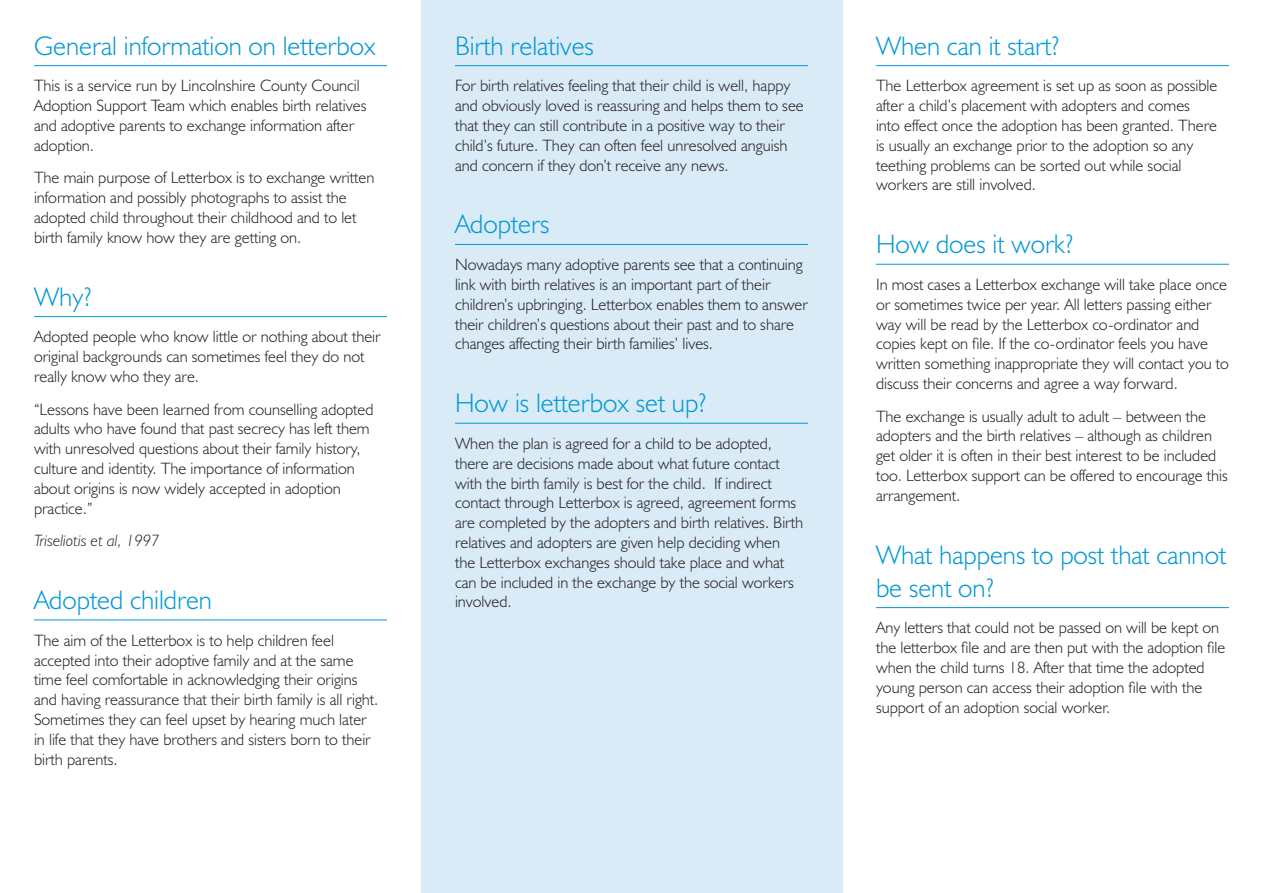
<style>
.page{position:relative;width:1263px;height:893px;background:#fff}
.page>*{position:absolute;margin:0;border:0;box-sizing:border-box;transform-origin:0 0}
.t1{font:300 27px/33px "Humanist 521 BT";color:#0298d5}
.Body_text{font:300 16.5px/19.8px "Humanist 521 BT";color:#231f20}
.Body_text-2{font:italic 300 16.5px "Humanist 521 BT";color:#231f20}
</style>
<div class="page">
<div style="left:421px;top:0;width:421px;height:893px;background:#d9ebf7"></div>
<hr style="left:34px;top:65px;width:353px;height:1px;background:#0298d5">
<hr style="left:34px;top:316px;width:353px;height:1px;background:#0298d5">
<hr style="left:34px;top:619px;width:353px;height:1px;background:#0298d5">
<hr style="left:455px;top:65px;width:353px;height:1px;background:#0298d5">
<hr style="left:455px;top:244px;width:353px;height:1px;background:#0298d5">
<hr style="left:455px;top:423px;width:353px;height:1px;background:#0298d5">
<hr style="left:876px;top:65px;width:353px;height:1px;background:#0298d5">
<hr style="left:876px;top:264px;width:353px;height:1px;background:#0298d5">
<hr style="left:876px;top:607px;width:353px;height:1px;background:#0298d5">
<p class="t1" style="left:34px;top:28px;width:343px">General information on letterbox</p>
<p class="Body_text" style="left:34px;top:76px;width:334px">This is a service run by Lincolnshire County Council Adoption Support Team which enables birth relatives and adoptive parents to exchange information after adoption.</p>
<p class="Body_text" style="left:34px;top:168px;width:342px">The main purpose of Letterbox is to exchange written information and possibly photographs to assist the adopted child throughout their childhood and to let birth family know how they are getting on.</p>
<p class="t1" style="left:34px;top:279px;width:60px">Why?</p>
<p class="Body_text" style="left:34px;top:327px;width:348px">Adopted people who know little or nothing about their original backgrounds can sometimes feel they do not really know who they are.</p>
<p class="Body_text" style="left:34px;top:399px;width:341px">“Lessons have been learned from counselling adopted adults who have found that past secrecy has left them with unresolved questions about their family history, culture and identity. The importance of information about origins is now widely accepted in adoption practice.”</p>
<p class="Body_text-2" style="left:34px;top:531px;width:127px">Triseliotis et al, 1997</p>
<p class="t1" style="left:34px;top:583px;width:179px">Adopted children</p>
<p class="Body_text" style="left:34px;top:630px;width:346px">The aim of the Letterbox is to help children feel accepted into their adoptive family and at the same time feel comfortable in acknowledging their origins and having reassurance that their birth family is all right.<br>Sometimes they can feel upset by hearing much later in life that they have brothers and sisters born to their birth parents.</p>
<p class="t1" style="left:455px;top:28px;width:140px">Birth relatives</p>
<p class="Body_text" style="left:455px;top:76px;width:350px">For birth relatives feeling that their child is well, happy and obviously loved is reassuring and helps them to see that they can still contribute in a positive way to their child’s future. They can often feel unresolved anguish and concern if they don’t receive any news.</p>
<p class="t1" style="left:455px;top:207px;width:96px">Adopters</p>
<p class="Body_text" style="left:455px;top:254px;width:354px">Nowadays many adoptive parents see that a continuing link with birth relatives is an important part of their children’s upbringing. Letterbox enables them to answer their children’s questions about their past and to share changes affecting their birth families’ lives.</p>
<p class="t1" style="left:455px;top:386px;width:253px">How is letterbox set up?</p>
<p class="Body_text" style="left:455px;top:433px;width:350px">When the plan is agreed for a child to be adopted, there are decisions made about what future contact with the birth family is best for the child. If indirect contact through Letterbox is agreed, agreement forms are completed by the adopters and birth relatives. Birth relatives and adopters are given help deciding when the Letterbox exchanges should take place and what can be included in the exchange by the social workers involved.</p>
<p class="t1" style="left:876px;top:28px;width:185px">When can it start?</p>
<p class="Body_text" style="left:876px;top:76px;width:343px">The Letterbox agreement is set up as soon as possible after a child’s placement with adopters and comes into effect once the adoption has been granted. There is usually an exchange prior to the adoption so any teething problems can be sorted out while social workers are still involved.</p>
<p class="t1" style="left:876px;top:227px;width:199px">How does it work?</p>
<p class="Body_text" style="left:876px;top:274px;width:354px">In most cases a Letterbox exchange will take place once or sometimes twice per year. All letters passing either way will be read by the Letterbox co-ordinator and copies kept on file. If the co-ordinator feels you have written something inappropriate they will contact you to discuss their concerns and agree a way forward.</p>
<p class="Body_text" style="left:876px;top:406px;width:353px">The exchange is usually adult to adult – between the adopters and the birth relatives – although as children get older it is often in their best interest to be included too. Letterbox support can be offered to encourage this arrangement.</p>
<p class="t1" style="left:876px;top:537px;width:352px">What happens to post that cannot be sent on?</p>
<p class="Body_text" style="left:876px;top:618px;width:351px">Any letters that could not be passed on will be kept on the letterbox file and are then put with the adoption file when the child turns 18. After that time the adopted young person can access their adoption file with the support of an adoption social worker.</p>
</div>
